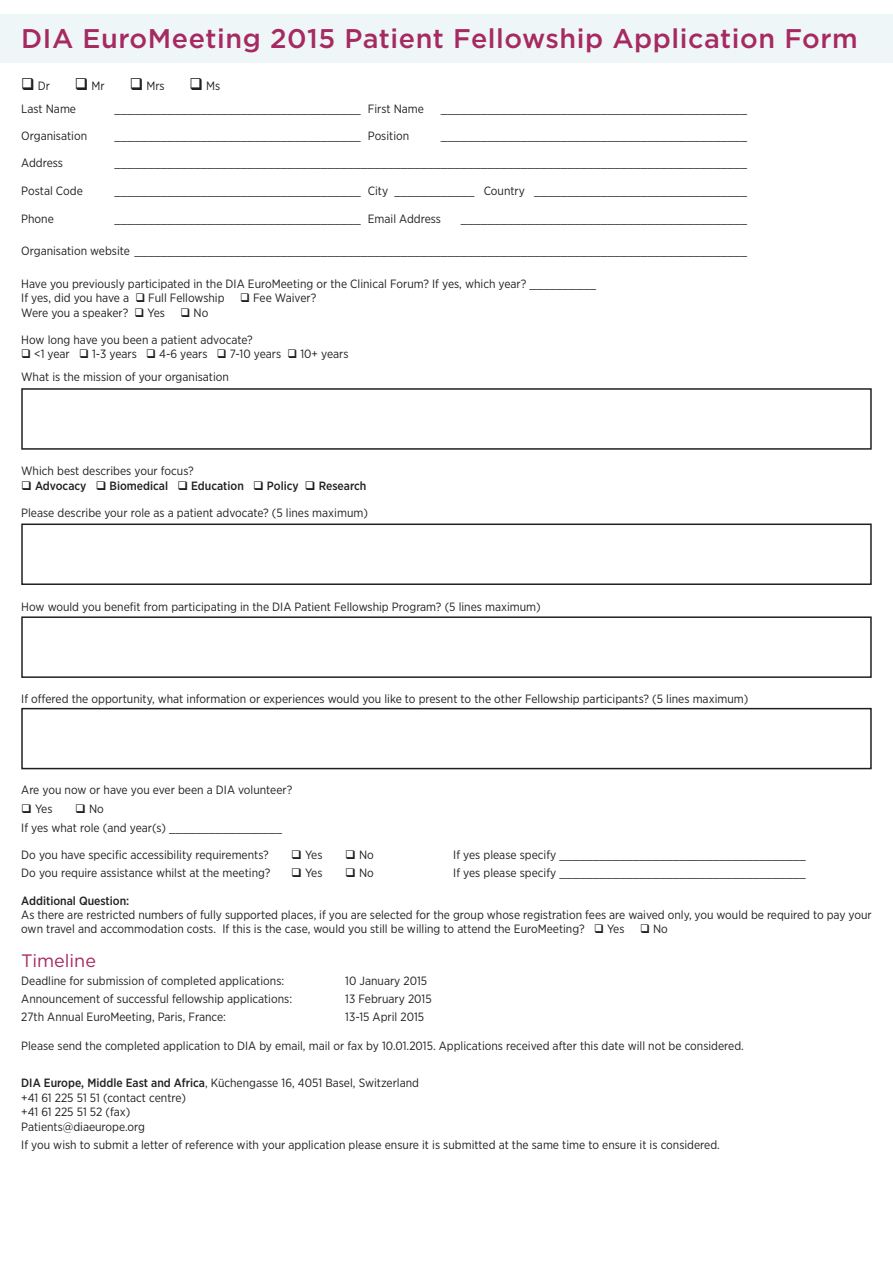
<style>
.page{position:relative;width:893px;height:1263px;background:#fff}
.page>*{position:absolute;margin:0;border:0;box-sizing:border-box;transform-origin:0 0}
.Title_3{font:500 27px "Gotham";letter-spacing:.02em;color:#a62a61}
.title_2__my{font:18px "Gotham";color:#a62a61}
.Plain_text{font:12px/14.4px "Gotham Narrow";color:#231f20}
.title_2__my-2{font:12px "Gotham Narrow";color:#231f20}
.title_2__my-3{font:500 12px "Gotham Narrow";color:#231f20}
.Plain_text-2{font:500 12px "Gotham Narrow";color:#231f20}
.s1{font-weight:500}
</style>
<div class="page">
<div style="left:0;top:14px;width:893px;height:49px;background:#eff6f8"></div>
<div style="left:21px;top:523px;width:851px;height:62px;border:2px solid #231f20"></div>
<div style="left:21px;top:616px;width:851px;height:62px;border:2px solid #231f20"></div>
<div style="left:21px;top:388px;width:851px;height:62px;border:2px solid #231f20"></div>
<div style="left:21px;top:708px;width:851px;height:61px;border:2px solid #231f20"></div>
<p class="Title_3" style="left:21px;top:21px;width:838px">DIA EuroMeeting 2015 Patient Fellowship Application Form</p>
<p class="Plain_text" style="left:21px;top:78px;width:30px">❑ Dr</p>
<p class="Plain_text" style="left:75px;top:78px;width:31px">❑ Mr</p>
<p class="Plain_text" style="left:130px;top:78px;width:36px">❑ Mrs</p>
<p class="Plain_text" style="left:190px;top:78px;width:32px">❑ Ms</p>
<p class="Plain_text" style="left:21px;top:101px;width:56px">Last Name</p>
<p class="Plain_text" style="left:114px;top:101px;width:311px">_____________________________________ First Name</p>
<p class="Plain_text" style="left:441px;top:101px;width:308px">______________________________________________</p>
<p class="Plain_text" style="left:21px;top:129px;width:67px">Organisation</p>
<p class="Plain_text" style="left:114px;top:129px;width:296px">_____________________________________ Position</p>
<p class="Plain_text" style="left:441px;top:129px;width:308px">______________________________________________</p>
<p class="Plain_text" style="left:21px;top:156px;width:43px">Address</p>
<p class="Plain_text" style="left:114px;top:156px;width:634px">_______________________________________________________________________________________________</p>
<p class="Plain_text" style="left:21px;top:183px;width:63px">Postal Code</p>
<p class="Plain_text" style="left:114px;top:183px;width:634px">_____________________________________ City ____________ Country ________________________________</p>
<p class="Plain_text" style="left:21px;top:212px;width:34px">Phone</p>
<p class="Plain_text" style="left:114px;top:212px;width:328px">_____________________________________ Email Address</p>
<p class="Plain_text" style="left:461px;top:212px;width:288px">___________________________________________</p>
<p class="Plain_text" style="left:21px;top:243px;width:727px">Organisation website ____________________________________________________________________________________________</p>
<p class="Plain_text" style="left:21px;top:276px;width:576px">Have you previously participated in the DIA EuroMeeting or the Clinical Forum? If yes, which year? __________</p>
<p class="Plain_text" style="left:21px;top:290px;width:205px">If yes, did you have a ❑ Full Fellowship</p>
<p class="Plain_text" style="left:240px;top:290px;width:78px">❑ Fee Waiver?</p>
<p class="Plain_text" style="left:21px;top:305px;width:145px">Were you a speaker? ❑ Yes</p>
<p class="Plain_text" style="left:181px;top:305px;width:29px">❑ No</p>
<p class="Plain_text" style="left:21px;top:332px;width:233px">How long have you been a patient advocate?</p>
<p class="Plain_text" style="left:21px;top:346px;width:329px">❑ &lt;1 year ❑ 1-3 years ❑ 4-6 years ❑ 7-10 years ❑ 10+ years</p>
<p class="title_2__my-2" style="left:21px;top:369px;width:209px">What is the mission of your organisation</p>
<p class="title_2__my-2" style="left:21px;top:464px;width:174px">Which best describes your focus?</p>
<p class="title_2__my-3" style="left:21px;top:478px;width:347px">❑ Advocacy ❑ Biomedical ❑ Education ❑ Policy ❑ Research</p>
<p class="title_2__my-2" style="left:21px;top:505px;width:348px">Please describe your role as a patient advocate? (5 lines maximum)</p>
<p class="Plain_text" style="left:21px;top:599px;width:521px">How would you benefit from participating in the DIA Patient Fellowship Program? (5 lines maximum)</p>
<p class="Plain_text" style="left:21px;top:691px;width:729px">If offered the opportunity, what information or experiences would you like to present to the other Fellowship participants? (5 lines maximum)</p>
<p class="Plain_text" style="left:21px;top:783px;width:273px">Are you now or have you ever been a DIA volunteer?</p>
<p class="Plain_text" style="left:21px;top:801px;width:33px">❑ Yes</p>
<p class="Plain_text" style="left:75px;top:801px;width:30px">❑ No</p>
<p class="Plain_text" style="left:21px;top:820px;width:263px">If yes what role (and year(s) _________________</p>
<p class="Plain_text" style="left:21px;top:847px;width:249px">Do you have specific accessibility requirements?</p>
<p class="Plain_text" style="left:291px;top:847px;width:33px">❑ Yes</p>
<p class="Plain_text" style="left:345px;top:847px;width:30px">❑ No</p>
<p class="Plain_text" style="left:453px;top:847px;width:354px">If yes please specify _____________________________________</p>
<p class="Plain_text" style="left:21px;top:866px;width:251px">Do you require assistance whilst at the meeting?</p>
<p class="Plain_text" style="left:291px;top:866px;width:33px">❑ Yes</p>
<p class="Plain_text" style="left:345px;top:866px;width:30px">❑ No</p>
<p class="Plain_text" style="left:453px;top:866px;width:354px">If yes please specify _____________________________________</p>
<p class="Plain_text-2" style="left:21px;top:893px;width:110px">Additional Question:</p>
<p class="Plain_text" style="left:21px;top:907px;width:852px">As there are restricted numbers of fully supported places, if you are selected for the group whose registration fees are waived only, you would be required to pay your own travel and accommodation costs. If this is the case, would you still be willing to attend the EuroMeeting? ❑ Yes</p>
<p class="Plain_text" style="left:640px;top:922px;width:29px">❑ No</p>
<p class="title_2__my" style="left:21px;top:949px;width:76px">Timeline</p>
<p class="Plain_text" style="left:21px;top:973px;width:265px">Deadline for submission of completed applications:</p>
<p class="Plain_text" style="left:345px;top:973px;width:83px">10 January 2015</p>
<p class="Plain_text" style="left:21px;top:991px;width:272px">Announcement of successful fellowship applications:</p>
<p class="Plain_text" style="left:345px;top:991px;width:88px">13 February 2015</p>
<p class="Plain_text" style="left:21px;top:1009px;width:206px">27th Annual EuroMeeting, Paris, France:</p>
<p class="Plain_text" style="left:345px;top:1009px;width:80px">13-15 April 2015</p>
<p class="Plain_text" style="left:21px;top:1038px;width:724px">Please send the completed application to DIA by email, mail or fax by 10.01.2015. Applications received after this date will not be considered.</p>
<p class="Plain_text" style="left:21px;top:1076px;width:399px"><span class="s1">DIA Europe, Middle East and Africa</span>, Küchengasse 16, 4051 Basel, Switzerland</p>
<p class="Plain_text" style="left:21px;top:1090px;width:166px">+41 61 225 51 51 (contact centre)</p>
<p class="Plain_text" style="left:21px;top:1104px;width:111px">+41 61 225 51 52 (fax)</p>
<p class="Plain_text" style="left:21px;top:1119px;width:125px">Patients@diaeurope.org</p>
<p class="Plain_text" style="left:21px;top:1137px;width:700px">If you wish to submit a letter of reference with your application please ensure it is submitted at the same time to ensure it is considered.</p>
</div>
